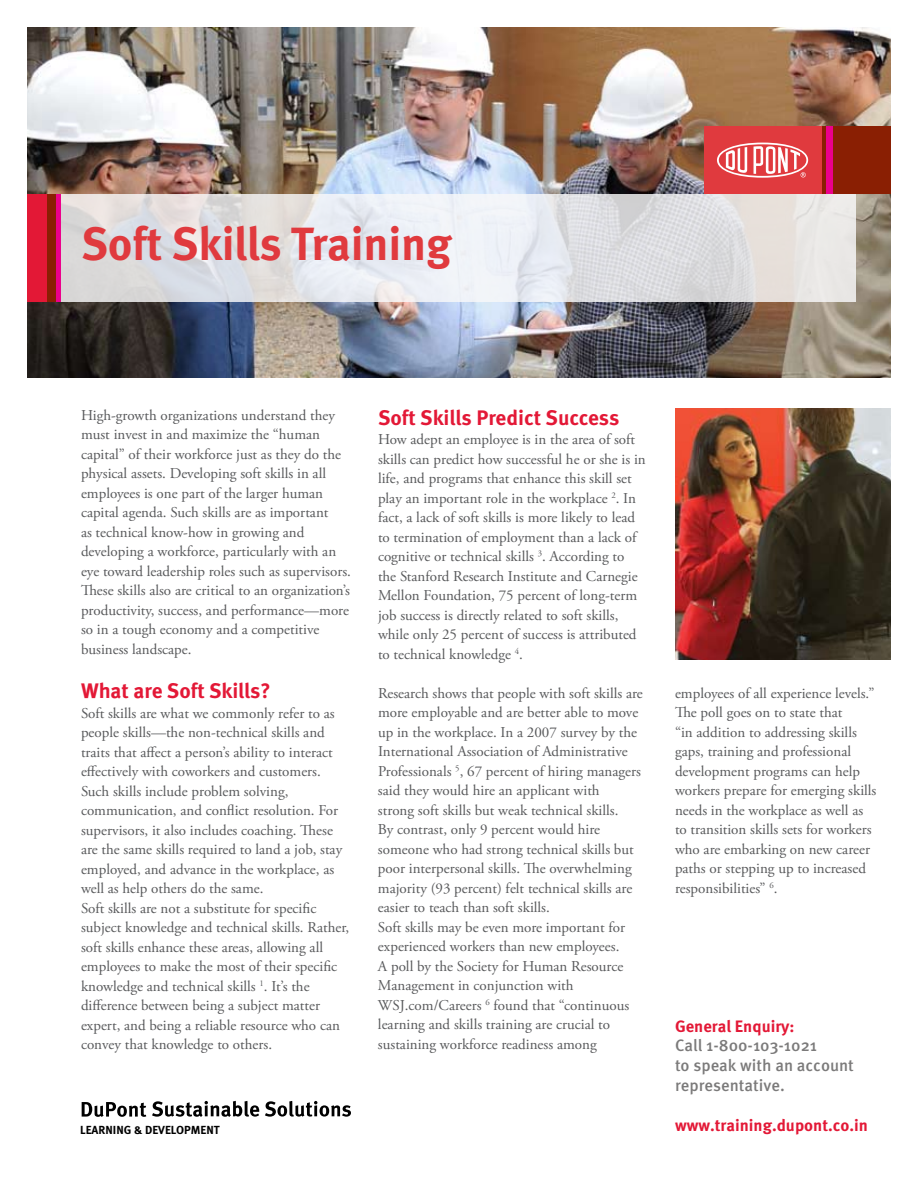
<style>
.page{position:relative;width:918px;height:1188px;background:#fff}
.page>*{position:absolute;margin:0;border:0;box-sizing:border-box;transform-origin:0 0}
.t1{font:700 46.5px "Meta Pro";letter-spacing:-.005em;color:#e03a3e}
.t2{font:700 21px "Meta Pro";color:#e31836}
.t3{font:500 16.5px/19.8px "Meta Pro";color:#7b7a7a}
.t4{font:700 16.5px "Meta Pro";color:#e31836}
.t5{font:15px/19.5px "Adobe Garamond Pro";color:#58595b}
.t6{font:700 11.7px "Meta Pro";color:#000}
</style>
<div class="page">
<img style="left:27px;top:27px;width:864px;height:351px">
<svg style="left:61px;top:194px;width:794px;height:108px;background:#e2e3e5"></svg>
<div style="left:56px;top:194px;width:5px;height:108px;background:#ec008c"></div>
<div style="left:46px;top:194px;width:10px;height:108px;background:#8a1f03"></div>
<div style="left:27px;top:194px;width:19px;height:108px;background:#e31836"></div>
<div style="left:821px;top:126px;width:70px;height:68px;background:#8a1f03"></div>
<div style="left:704px;top:126px;width:117px;height:68px;background:#e03a3e"></div>
<svg style="left:717px;top:143px;width:91px;height:35px"></svg>
<div style="left:827px;top:126px;width:6px;height:68px;background:#ec008c"></div>
<svg style="left:82px;top:1102px;width:64px;height:15px"></svg>
<svg style="left:152px;top:1101px;width:107px;height:16px"></svg>
<svg style="left:265px;top:1101px;width:86px;height:16px"></svg>
<img style="left:675px;top:409px;width:216px;height:251px">
<h1 class="t1" style="left:81px;top:215px;width:372px">Soft Skills Training</h1>
<p class="t5" style="left:81px;top:406px;width:271px">High-growth organizations understand they must invest in and maximize the “human capital” of their workforce just as they do the physical assets. Developing soft skills in all employees is one part of the larger human capital agenda. Such skills are as important<br>as technical know-how in growing and developing a workforce, particularly with an eye toward leadership roles such as supervisors.<br>These skills also are critical to an organization’s productivity, success, and performance—more so in a tough economy and a competitive business landscape.</p>
<h2 class="t2" style="left:81px;top:678px;width:191px">What are Soft Skills?</h2>
<p class="t5" style="left:81px;top:704px;width:270px">Soft skills are what we commonly refer to as people skills—the non-technical skills and traits that affect a person’s ability to interact effectively with coworkers and customers.<br>Such skills include problem solving, communication, and conflict resolution. For supervisors, it also includes coaching. These are the same skills required to land a job, stay employed, and advance in the workplace, as well as help others do the same.<br>Soft skills are not a substitute for specific subject knowledge and technical skills. Rather, soft skills enhance these areas, allowing all employees to make the most of their specific knowledge and technical skills <sup>1</sup>. It’s the difference between being a subject matter expert, and being a reliable resource who can convey that knowledge to others.</p>
<h2 class="t2" style="left:378px;top:404px;width:243px">Soft Skills Predict Success</h2>
<p class="t5" style="left:378px;top:430px;width:269px">How adept an employee is in the area of soft skills can predict how successful he or she is in life, and programs that enhance this skill set play an important role in the workplace <sup>2</sup>. In fact, a lack of soft skills is more likely to lead to termination of employment than a lack of cognitive or technical skills <sup>3</sup>. According to the Stanford Research Institute and Carnegie Mellon Foundation, 75 percent of long-term job success is directly related to soft skills, while only 25 percent of success is attributed to technical knowledge <sup>4</sup>.</p>
<p class="t5" style="left:378px;top:684px;width:266px">Research shows that people with soft skills are more employable and are better able to move up in the workplace. In a 2007 survey by the International Association of Administrative Professionals <sup>5</sup>, 67 percent of hiring managers said they would hire an applicant with<br>strong soft skills but weak technical skills.<br>By contrast, only 9 percent would hire someone who had strong technical skills but poor interpersonal skills. The overwhelming majority (93 percent) felt technical skills are easier to teach than soft skills.<br>Soft skills may be even more important for experienced workers than new employees.<br>A poll by the Society for Human Resource Management in conjunction with WSJ.com/Careers <sup>6</sup> found that “continuous learning and skills training are crucial to sustaining workforce readiness among</p>
<p class="t6" style="left:80px;top:1122px;width:141px">LEARNING &amp; DEVELOPMENT</p>
<p class="t5" style="left:675px;top:684px;width:203px">employees of all experience levels.”<br>The poll goes on to state that<br>“in addition to addressing skills gaps, training and professional development programs can help workers prepare for emerging skills needs in the workplace as well as to transition skills sets for workers who are embarking on new career paths or stepping up to increased responsibilities” <sup>6</sup>.</p>
<p class="t4" style="left:675px;top:1016px;width:121px">General Enquiry:</p>
<p class="t3" style="left:675px;top:1036px;width:180px">Call 1-800-103-1021<br>to speak with an account representative.</p>
<p class="t4" style="left:675px;top:1115px;width:195px">www.training.dupont.co.in</p>
</div>
